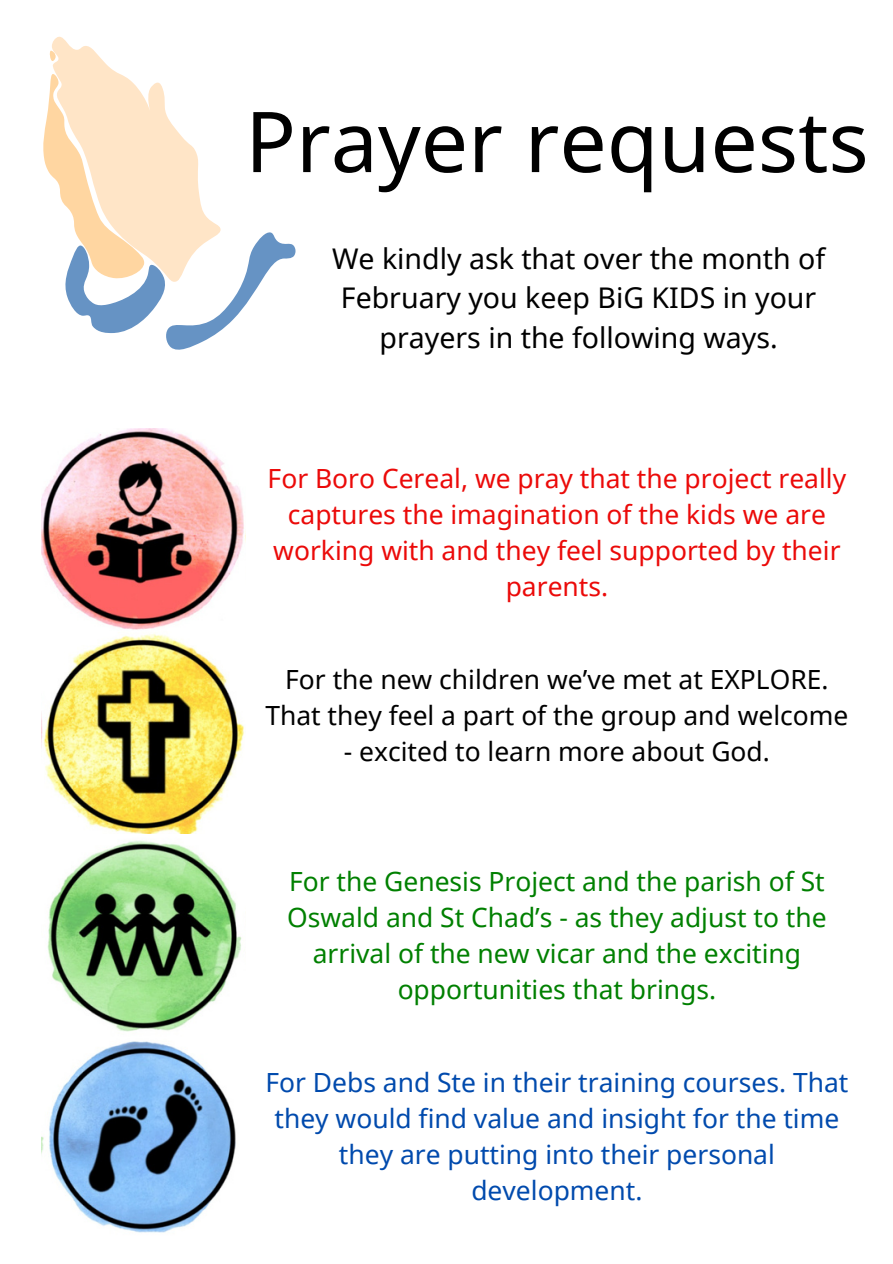
<style>
.page{position:relative;width:893px;height:1264px;background:#fff}
.page>*{position:absolute;margin:0;border:0;box-sizing:border-box;transform-origin:0 0}
.t1{font:84px "Noto Sans";color:#000}
.t2{font:28.5px/39.3px "Noto Sans";color:#000;text-align:center}
.t3{font:26.4px/36px "Noto Sans";color:#008000;text-align:center}
.t4{font:26.4px/36px "Noto Sans";color:#eb0a09;text-align:center}
.t5{font:26.4px/36px "Noto Sans";color:#004aad;text-align:center}
.t6{font:26.4px/36px "Noto Sans";color:#000;text-align:center}
</style>
<div class="page">
<svg style="left:43px;top:36px;width:252px;height:314px"></svg>
<img style="left:42px;top:428px;width:202px;height:805px">
<p class="t1" style="left:245px;top:82px;width:625px">Prayer requests</p>
<h1 class="t2" style="left:332px;top:238px;width:494px">We kindly ask that over the month of<br>February you keep BiG KIDS in your prayers in the following ways.</h1>
<p class="t4" style="left:267px;top:460px;width:580px">For Boro Cereal, we pray that the project really captures the imagination of the kids we are working with and they feel supported by their parents.</p>
<p class="t6" style="left:265px;top:661px;width:584px">For the new children we’ve met at EXPLORE.<br>That they feel a part of the group and welcome</p>
<p class="t6" style="left:344px;top:733px;width:427px">- excited to learn more about God.</p>
<p class="t3" style="left:287px;top:862px;width:541px">For the Genesis Project and the parish of St Oswald and St Chad’s - as they adjust to the arrival of the new vicar and the exciting opportunities that brings.</p>
<p class="t5" style="left:265px;top:1063px;width:584px">For Debs and Ste in their training courses. That they would find value and insight for the time they are putting into their personal development.</p>
</div>
